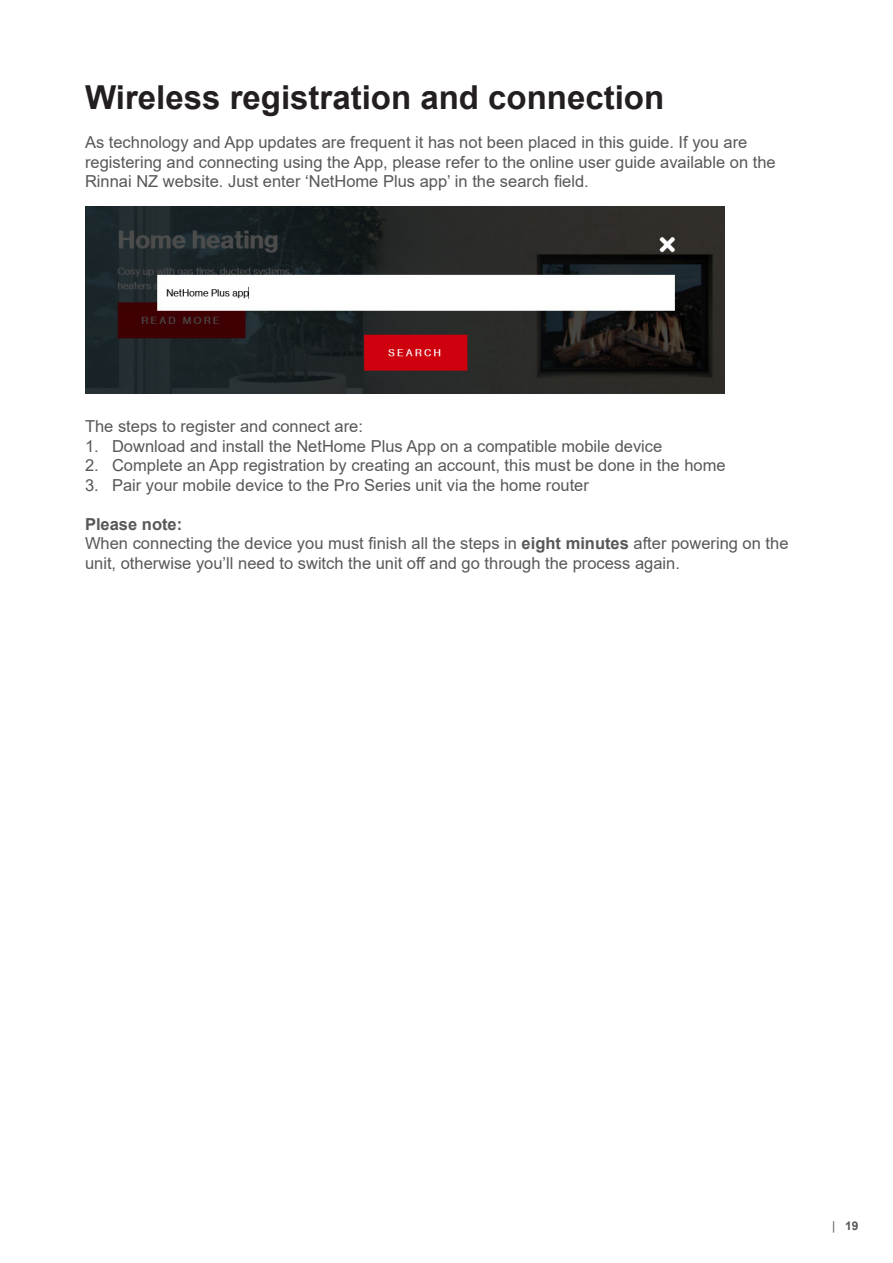
<style>
.page{position:relative;width:893px;height:1263px;background:#fff}
.page>*{position:absolute;margin:0;border:0;box-sizing:border-box;transform-origin:0 0}
.t1{font:700 33px "Arial";color:#231f20}
.t2{font:16.5px/19.5px "Arial";color:#57585a}
.t3{font:700 16.5px "Arial";color:#57585a}
.t4{font:700 12px "Arial";color:#57585a}
.s1{font-weight:700}
.s2{font-weight:400}
</style>
<div class="page">
<img style="left:85px;top:206px;width:639px;height:187px">
<p class="t1" style="left:85px;top:74px;width:581px">Wireless registration and connection</p>
<p class="t2" style="left:85px;top:132px;width:692px">As technology and App updates are frequent it has not been placed in this guide. If you are registering and connecting using the App, please refer to the online user guide available on the<br>Rinnai NZ website. Just enter ‘NetHome Plus app’ in the search field.</p>
<p class="t2" style="left:85px;top:416px;width:279px">The steps to register and connect are:</p>
<p class="t2" style="left:85px;top:436px;width:579px">1. Download and install the NetHome Plus App on a compatible mobile device</p>
<p class="t2" style="left:85px;top:455px;width:642px">2. Complete an App registration by creating an account, this must be done in the home</p>
<p class="t2" style="left:85px;top:475px;width:505px">3. Pair your mobile device to the Pro Series unit via the home router</p>
<p class="t3" style="left:85px;top:512px;width:99px">Please note:</p>
<p class="t2" style="left:85px;top:533px;width:705px">When connecting the device you must finish all the steps in <span class="s1">eight minutes</span> after powering on the unit, otherwise you’ll need to switch the unit off and go through the process again.</p>
<p class="t4" style="left:832px;top:1217px;width:28px"><span class="s2">|</span> 19</p>
</div>
